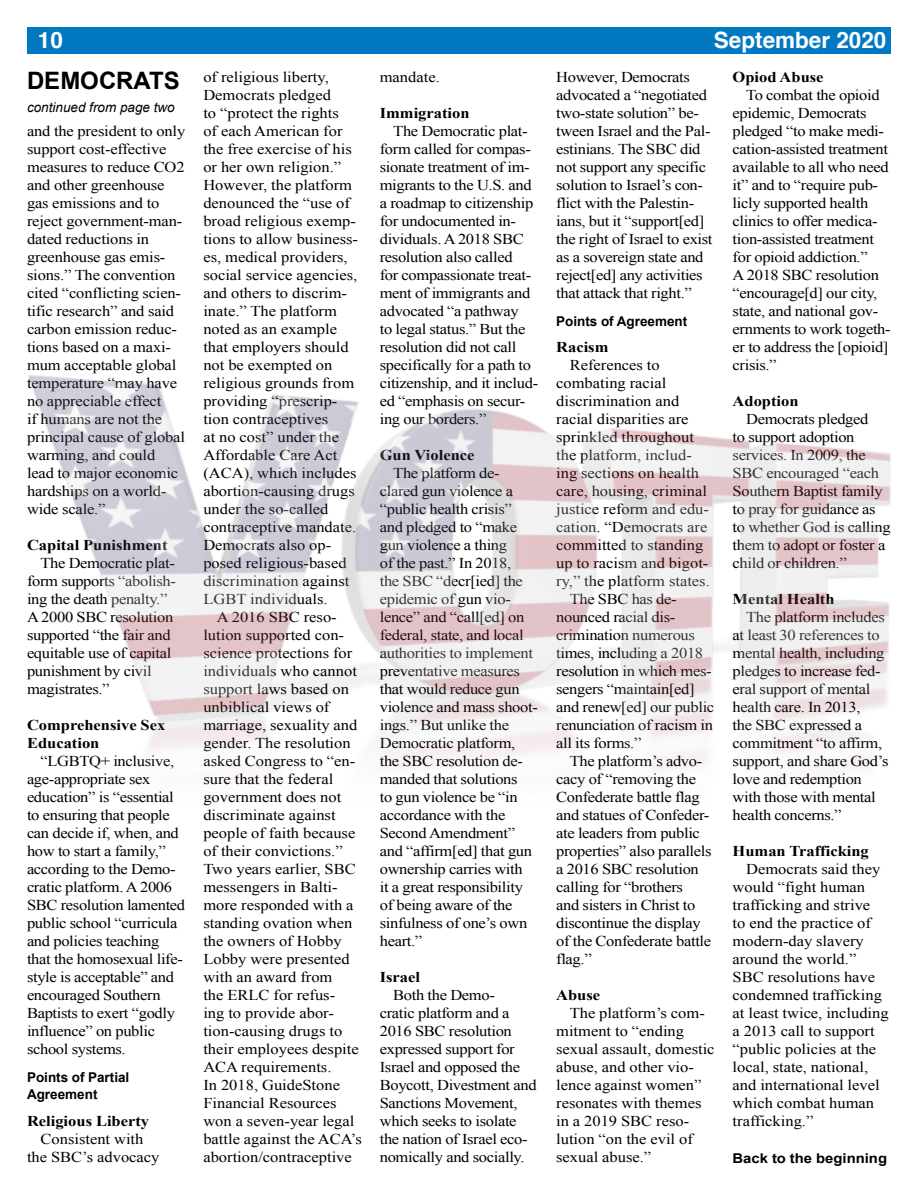
<style>
.page{position:relative;width:918px;height:1188px;background:#fff}
.page>*{position:absolute;margin:0;border:0;box-sizing:border-box;transform-origin:0 0}
.t1{font:700 24px "Arial";color:#000}
.t2{font:700 22.5px "Helvetica";color:#fff}
.t3{font:15px/18px "Times New Roman";letter-spacing:-.02em;color:#000;scale:1.1 1}
.t4{font:15px/18px "Times New Roman";color:#000;scale:1.1 1}
.t5{font:700 15px/18px "Times New Roman";color:#000;scale:1.1 1}
.t6{font:700 13.5px/17.2px "Arial";color:#000}
.t7{font:italic 13.5px "Arial";color:#000}
.t8{font:700 13.5px "Arial";color:#000;scale:1.1 1}
</style>
<div class="page">
<div style="left:27px;top:27px;width:864px;height:27px;background:#0079c2"></div>
<img style="left:28px;top:375px;width:863px;height:392px">
<h2 class="t2" style="left:38px;top:22px;width:27px">10</h2>
<h2 class="t2" style="left:714px;top:22px;width:174px">September 2020</h2>
<h1 class="t1" style="left:27px;top:65px;width:154px">DEMOCRATS</h1>
<p class="t7" style="left:27px;top:98px;width:149px">continued from page two</p>
<p class="t3" style="left:27px;top:122px;width:145px">and the president to only support cost-effective measures to reduce CO2 and other greenhouse gas emissions and to reject government-man&shy;dated reductions in greenhouse gas emis&shy;sions.” The convention cited “conflicting scien&shy;tific research” and said carbon emission reduc&shy;tions based on a maxi&shy;mum acceptable global temperature “may have no appreciable effect<br>if humans are not the principal cause of global warming, and could lead to major economic hardships on a world&shy;wide scale.”</p>
<p class="t5" style="left:27px;top:536px;width:129px">Capital Punishment</p>
<p class="t3" style="left:27px;top:554px;width:137px;text-indent:13px">The Democratic plat&shy;form supports “abolish&shy;ing the death penalty.”<br>A 2000 SBC resolution supported “the fair and equitable use of capital punishment by civil magistrates.”</p>
<p class="t5" style="left:27px;top:716px;width:127px">Comprehensive Sex<br>Education</p>
<p class="t3" style="left:27px;top:752px;width:145px;text-indent:13px">“LGBTQ+ inclusive, age-appropriate sex education” is “essential to ensuring that people can decide if, when, and how to start a family,” according to the Demo&shy;cratic platform. A 2006<br>SBC resolution lamented public school “curricula and policies teaching that the homosexual life&shy;style is acceptable” and encouraged Southern<br>Baptists to exert “godly influence” on public school systems.</p>
<p class="t4" style="left:203px;top:68px;width:142px">of religious liberty,<br>Democrats pledged<br>to “protect the rights<br>of each American for the free exercise of his or her own religion.”<br>However, the platform denounced the “use of broad religious exemp&shy;tions to allow business&shy;es, medical providers, social service agencies, and others to discrim&shy;inate.” The platform noted as an example that employers should not be exempted on religious grounds from providing “prescrip&shy;tion contraceptives<br>at no cost” under the<br>Affordable Care Act (ACA), which includes abortion-causing drugs under the so-called contraceptive mandate.<br>Democrats also op&shy;posed religious-based discrimination against<br>LGBT individuals.</p>
<p class="t4" style="left:203px;top:608px;width:146px;text-indent:13px">A 2016 SBC reso&shy;lution supported con&shy;science protections for individuals who cannot support laws based on unbiblical views of marriage, sexuality and gender. The resolution asked Congress to “en&shy;sure that the federal government does not discriminate against people of faith because of their convictions.”<br>Two years earlier, SBC messengers in Balti&shy;more responded with a standing ovation when the owners of Hobby<br>Lobby were presented with an award from<br>the ERLC for refus-<br>ing to provide abor&shy;tion-causing drugs to their employees despite<br>ACA requirements.<br>In 2018, GuideStone<br>Financial Resources won a seven-year legal battle against the ACA’s abortion/contraceptive</p>
<p class="t4" style="left:380px;top:68px;width:56px">mandate.</p>
<p class="t5" style="left:380px;top:104px;width:83px">Immigration</p>
<p class="t3" style="left:380px;top:122px;width:146px;text-indent:13px">The Democratic plat&shy;form called for compas&shy;sionate treatment of im&shy;migrants to the U.S. and a roadmap to citizenship for undocumented in&shy;dividuals. A 2018 SBC resolution also called<br>for compassionate treat&shy;ment of immigrants and advocated “a pathway<br>to legal status.” But the resolution did not call specifically for a path to citizenship, and it includ&shy;ed “emphasis on secur&shy;ing our borders.”</p>
<p class="t5" style="left:380px;top:446px;width:88px">Gun Violence</p>
<p class="t3" style="left:380px;top:464px;width:145px;text-indent:13px">The platform de&shy;clared gun violence a “public health crisis” and pledged to “make gun violence a thing<br>of the past.” In 2018,<br>the SBC “decr[ied] the epidemic of gun vio&shy;lence” and “call[ed] on federal, state, and local authorities to implement preventative measures that would reduce gun violence and mass shoot&shy;ings.” But unlike the<br>Democratic platform, the SBC resolution de&shy;manded that solutions<br>to gun violence be “in accordance with the<br>Second Amendment” and “affirm[ed] that gun ownership carries with<br>it a great responsibility of being aware of the sinfulness of one’s own heart.”</p>
<p class="t5" style="left:380px;top:968px;width:38px">Israel</p>
<p class="t3" style="left:380px;top:986px;width:144px;text-indent:13px">Both the Demo-<br>cratic platform and a<br>2016 SBC resolution expressed support for<br>Israel and opposed the<br>Boycott, Divestment and<br>Sanctions Movement, which seeks to isolate the nation of Israel eco&shy;nomically and socially.</p>
<p class="t5" style="left:733px;top:68px;width:84px">Opiod Abuse</p>
<p class="t3" style="left:733px;top:86px;width:145px;text-indent:13px">To combat the opioid epidemic, Democrats pledged “to make medi&shy;cation-assisted treatment available to all who need it” and to “require pub&shy;licly supported health clinics to offer medica&shy;tion-assisted treatment for opioid addiction.”<br>A 2018 SBC resolution “encourage[d] our city, state, and national gov&shy;ernments to work togeth&shy;er to address the [opioid] crisis.”</p>
<p class="t5" style="left:733px;top:392px;width:62px">Adoption</p>
<p class="t3" style="left:733px;top:410px;width:145px;text-indent:13px">Democrats pledged<br>to support adoption services. In 2009, the<br>SBC encouraged “each<br>Southern Baptist family to pray for guidance as to whether God is calling them to adopt or foster a child or children.”</p>
<p class="t5" style="left:733px;top:590px;width:94px">Mental Health</p>
<p class="t3" style="left:733px;top:608px;width:143px;text-indent:13px">The platform includes at least 30 references to mental health, including pledges to increase fed&shy;eral support of mental health care. In 2013,<br>the SBC expressed a commitment “to affirm, support, and share God’s love and redemption with those with mental health concerns.”</p>
<p class="t5" style="left:733px;top:842px;width:125px">Human Trafficking</p>
<p class="t4" style="left:733px;top:860px;width:143px;text-indent:13px">Democrats said they would “fight human trafficking and strive<br>to end the practice of modern-day slavery around the world.”<br>SBC resolutions have condemned trafficking at least twice, including a 2013 call to support “public policies at the local, state, national, and international level which combat human trafficking.”</p>
<p class="t3" style="left:556px;top:68px;width:144px">However, Democrats advocated a “negotiated two-state solution” be&shy;tween Israel and the Pal&shy;estinians. The SBC did not support any specific solution to Israel’s con&shy;flict with the Palestin&shy;ians, but it “support[ed] the right of Israel to exist as a sovereign state and reject[ed] any activities that attack that right.”</p>
<p class="t6" style="left:556px;top:313px;width:133px">Points of Agreement</p>
<p class="t5" style="left:556px;top:338px;width:49px">Racism</p>
<p class="t4" style="left:570px;top:356px;width:83px">References to</p>
<p class="t4" style="left:556px;top:374px;width:102px">combating racial</p>
<p class="t4" style="left:556px;top:392px;width:113px">discrimination and</p>
<p class="t4" style="left:556px;top:410px;width:122px">racial disparities are</p>
<p class="t4" style="left:556px;top:428px;width:127px">sprinkled throughout</p>
<p class="t4" style="left:556px;top:446px;width:125px">the platform, includ-</p>
<p class="t4" style="left:556px;top:464px;width:131px">ing sections on health</p>
<p class="t4" style="left:556px;top:482px;width:139px">care, housing, criminal</p>
<p class="t4" style="left:556px;top:500px;width:140px">justice reform and edu-</p>
<p class="t4" style="left:556px;top:518px;width:139px">cation. “Democrats are</p>
<p class="t4" style="left:556px;top:536px;width:135px">committed to standing</p>
<p class="t4" style="left:556px;top:554px;width:140px">up to racism and bigot-</p>
<p class="t4" style="left:556px;top:572px;width:141px">ry,” the platform states.</p>
<p class="t3" style="left:570px;top:590px;width:99px">The SBC has de-</p>
<p class="t3" style="left:556px;top:608px;width:110px">nounced racial dis-</p>
<p class="t3" style="left:556px;top:626px;width:128px">crimination numerous</p>
<p class="t3" style="left:556px;top:644px;width:135px">times, including a 2018</p>
<p class="t3" style="left:556px;top:662px;width:143px">resolution in which mes-</p>
<p class="t3" style="left:556px;top:680px;width:127px">sengers “maintain[ed]</p>
<p class="t3" style="left:556px;top:698px;width:145px">and renew[ed] our public</p>
<p class="t3" style="left:556px;top:716px;width:144px">renunciation of racism in</p>
<p class="t3" style="left:556px;top:734px;width:79px">all its forms.”</p>
<p class="t3" style="left:570px;top:752px;width:122px">The platform’s advo-</p>
<p class="t3" style="left:556px;top:770px;width:129px">cacy of “removing the</p>
<p class="t3" style="left:556px;top:788px;width:132px">Confederate battle flag</p>
<p class="t3" style="left:556px;top:806px;width:141px">and statues of Confeder-</p>
<p class="t3" style="left:556px;top:824px;width:132px">ate leaders from public</p>
<p class="t3" style="left:556px;top:842px;width:143px">properties” also parallels</p>
<p class="t3" style="left:556px;top:860px;width:131px">a 2016 SBC resolution</p>
<p class="t3" style="left:556px;top:878px;width:117px">calling for “brothers</p>
<p class="t3" style="left:556px;top:896px;width:128px">and sisters in Christ to</p>
<p class="t3" style="left:556px;top:914px;width:133px">discontinue the display</p>
<p class="t3" style="left:556px;top:932px;width:142px">of the Confederate battle</p>
<p class="t3" style="left:556px;top:950px;width:34px">flag.”</p>
<p class="t5" style="left:556px;top:986px;width:42px">Abuse</p>
<p class="t4" style="left:556px;top:1004px;width:146px;text-indent:13px">The platform’s com&shy;mitment to “ending sexual assault, domestic abuse, and other vio&shy;lence against women” resonates with themes in a 2019 SBC reso&shy;lution “on the evil of sexual abuse.”</p>
<p class="t6" style="left:27px;top:1069px;width:104px">Points of Partial<br>Agreement</p>
<p class="t5" style="left:27px;top:1112px;width:113px">Religious Liberty</p>
<p class="t4" style="left:27px;top:1130px;width:122px;text-align:center">Consistent with<br>the SBC’s advocacy</p>
<p class="t8" style="left:733px;top:1150px;width:142px">Back to the beginning</p>
</div>
